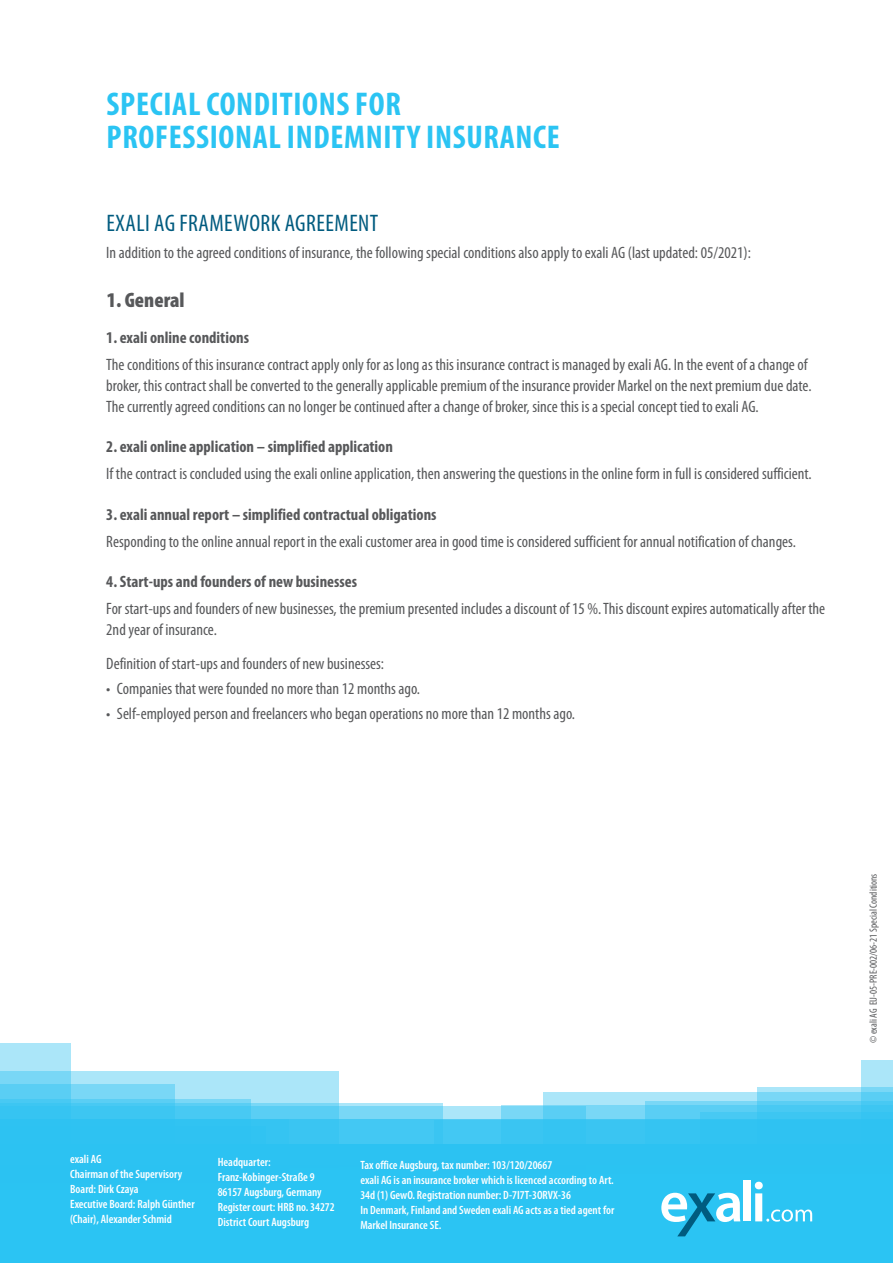
<style>
.page{position:relative;width:893px;height:1263px;background:#fff}
.page>*{position:absolute;margin:0;border:0;box-sizing:border-box;transform-origin:0 0}
.t1{font:700 condensed 33px/33px "Myriad Pro";letter-spacing:.02em;color:#2bc4f3}
.t2{font:condensed 24px "Myriad Pro";letter-spacing:.02em;color:#005b7f}
.t3{font:900 condensed 21px "Myriad Pro";color:#57585a}
.t4{font:condensed 16.5px/21px "Myriad Pro";color:#57585a}
.t5{font:700 condensed 16.5px "Myriad Pro";color:#57585a}
.t6{font:600 condensed 12px/15px "Myriad Pro";color:#fff}
.t7{font:condensed 10.5px "Myriad Pro";color:#57585a}
</style>
<div class="page">
<div style="left:861px;top:1060px;width:32px;height:104px;background:#abe6f9"></div>
<svg style="left:757px;top:1087px;width:136px;height:5px"></svg>
<svg style="left:543px;top:1092px;width:350px;height:13px;background:#97e0f7"></svg>
<div style="left:501px;top:1105px;width:392px;height:78px;background:#79d7f6"></div>
<div style="left:0;top:1145px;width:893px;height:118px;background:#2bc4f3"></div>
<svg style="left:645px;top:1101px;width:248px;height:18px;background:#50cbf3"></svg>
<div style="left:0;top:1044px;width:71px;height:129px;background:#abe6f9"></div>
<div style="left:0;top:1119px;width:289px;height:64px;background:#2dc2f2"></div>
<svg style="left:339px;top:1107px;width:247px;height:12px;fill:#79d7f6"></svg>
<svg style="left:0;top:1071px;width:339px;height:48px;background:#78d7f5"></svg>
<div style="left:0;top:1119px;width:893px;height:45px;background:#2dc2f2"></div>
<svg style="left:661px;top:1193px;width:79px;height:43px"></svg>
<div style="left:744px;top:1180px;width:7px;height:41px;background:#fff"></div>
<svg style="left:755px;top:1182px;width:57px;height:40px"></svg>
<h1 class="t1" style="left:107px;top:88px;width:455px">SPECIAL CONDITIONS FOR<br>PROFESSIONAL INDEMNITY INSURANCE</h1>
<h2 class="t2" style="left:107px;top:208px;width:273px">EXALI AG FRAMEWORK AGREEMENT</h2>
<p class="t4" style="left:106px;top:242px;width:646px">In addition to the agreed conditions of insurance, the following special conditions also apply to exali AG (last updated: 05/2021):</p>
<p class="t3" style="left:107px;top:288px;width:79px">1. General</p>
<p class="t5" style="left:106px;top:328px;width:144px">1. exali online conditions</p>
<p class="t4" style="left:106px;top:354px;width:707px">The conditions of this insurance contract apply only for as long as this insurance contract is managed by exali AG. In the event of a change of broker, this contract shall be converted to the generally applicable premium of the insurance provider Markel on the next premium due date.<br>The currently agreed conditions can no longer be continued after a change of broker, since this is a special concept tied to exali AG.</p>
<p class="t5" style="left:106px;top:437px;width:288px">2. exali online application – simplified application</p>
<p class="t4" style="left:106px;top:463px;width:707px">If the contract is concluded using the exali online application, then answering the questions in the online form in full is considered sufficient.</p>
<p class="t5" style="left:106px;top:505px;width:332px">3. exali annual report – simplified contractual obligations</p>
<p class="t4" style="left:106px;top:531px;width:691px">Responding to the online annual report in the exali customer area in good time is considered sufficient for annual notification of changes.</p>
<p class="t5" style="left:106px;top:572px;width:252px">4. Start-ups and founders of new businesses</p>
<p class="t4" style="left:106px;top:598px;width:720px">For start-ups and founders of new businesses, the premium presented includes a discount of 15 %. This discount expires automatically after the<br>2nd year of insurance.</p>
<p class="t4" style="left:106px;top:653px;width:279px">Definition of start-ups and founders of new businesses:</p>
<p class="t4" style="left:106px;top:678px;width:315px">• Companies that were founded no more than 12 months ago.</p>
<p class="t4" style="left:106px;top:703px;width:470px">• Self-employed person and freelancers who began operations no more than 12 months ago.</p>
<p class="t6" style="left:70px;top:1151px;width:126px">exali AG<br>Chairman of the Supervisory<br>Board: Dirk Czaya<br>Executive Board: Ralph Günther (Chair), Alexander Schmid</p>
<p class="t6" style="left:218px;top:1155px;width:119px">Headquarter:<br>Franz-Kobinger-Straße 9<br>86157 Augsburg, Germany<br>Register court: HRB no. 34272<br>District Court Augsburg</p>
<p class="t6" style="left:360px;top:1157px;width:255px">Tax office Augsburg, tax number: 103/120/20667<br>exali AG is an insurance broker which is licenced according to Art.<br>34d (1) GewO. Registration number: D-7I7T-3ORVX-36<br>In Denmark, Finland and Sweden exali AG acts as a tied agent for Markel Insurance SE.</p>
<p class="t7" style="left:867px;top:1043px;width:171px;rotate:-90deg">© exali AG EU-05-PRE-002/06-21 Special Conditions</p>
</div>
